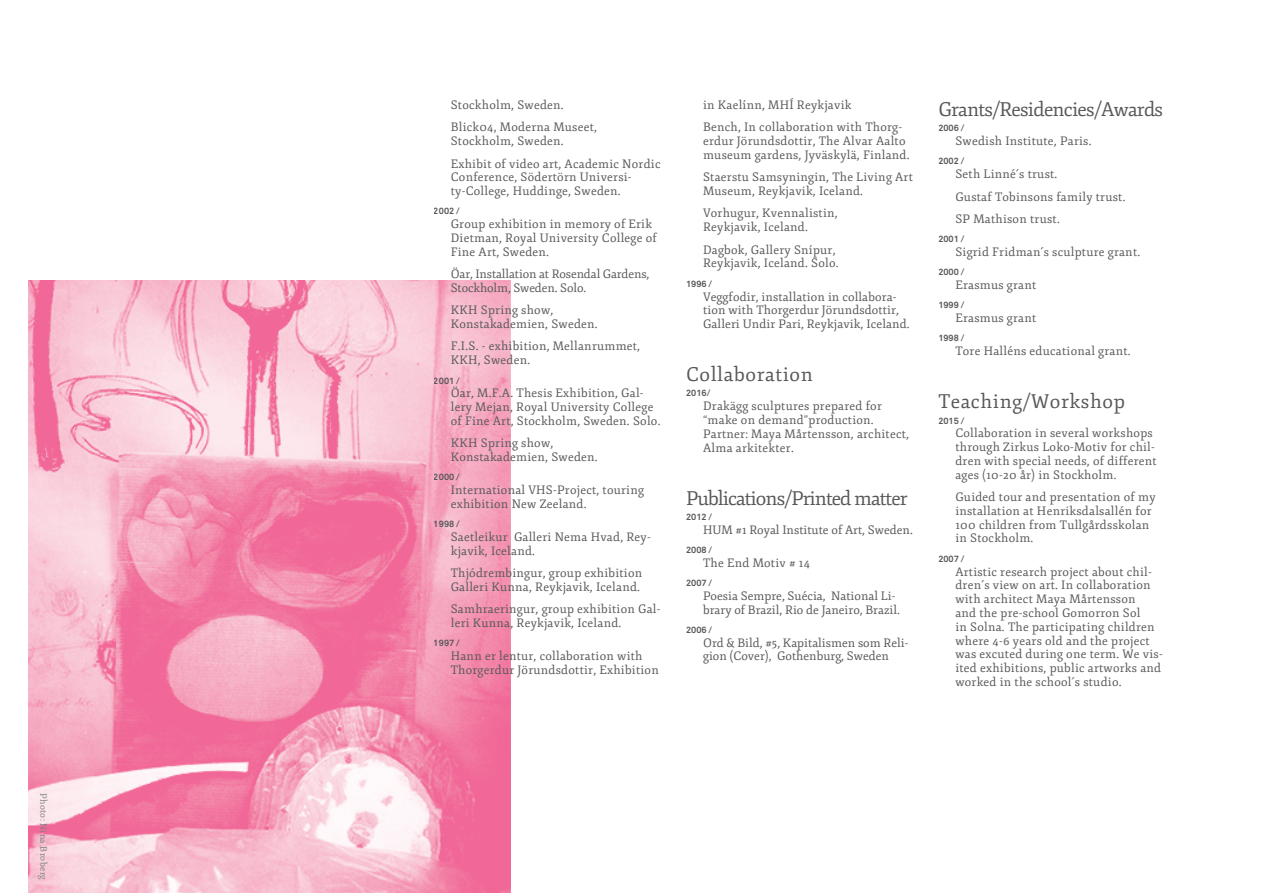
<style>
.page{position:relative;width:1263px;height:893px;background:#fff}
.page>*{position:absolute;margin:0;border:0;box-sizing:border-box;transform-origin:0 0}
.t1{font:19.5px "Fjord One";letter-spacing:-.04em;color:#57585a}
.t2{font:19.5px "Fjord One";letter-spacing:.03em;color:#57585a}
.t3{font:12px/13.8px "Fjord One";letter-spacing:.02em;color:#57585a}
.t4{font:12px/13.8px "Fjord One";color:#57585a}
.t5{font:12px/13.8px "Fjord One";letter-spacing:-.01em;color:#57585a}
.t6{font:700 9px "Akkurat Pro";color:#57585a}
.foto_dark{font:9px "Fjord One";letter-spacing:.03em;color:#808285}
</style>
<div class="page">
<img style="left:28px;top:281px;width:483px;height:612px">
<p class="foto_dark" style="left:49px;top:793px;width:88px;rotate:90deg">Photo: Nina Broberg</p>
<p class="t3" style="left:451px;top:94px;width:148px;line-height:22.4px">Stockholm, Sweden.<br>Blick04, Moderna Museet,</p>
<p class="t3" style="left:451px;top:130px;width:211px;line-height:22.4px">Stockholm, Sweden.<br>Exhibit of video art, Academic Nordic</p>
<p class="t3" style="left:451px;top:171px;width:182px">Conference, Södertörn Universi&shy;ty-College, Huddinge, Sweden.</p>
<p class="t6" style="left:434px;top:206px;width:27px">2002 /</p>
<p class="t3" style="left:451px;top:218px;width:208px">Group exhibition in memory of Erik<br>Dietman, Royal University College of<br>Fine Art, Sweden.</p>
<p class="t5" style="left:451px;top:267px;width:200px">Öar, Installation at Rosendal Gardens,<br>Stockholm, Sweden. Solo.</p>
<p class="t3" style="left:451px;top:304px;width:149px">KKH Spring show,<br>Konstakademien, Sweden.</p>
<p class="t3" style="left:451px;top:340px;width:191px">F.I.S. - exhibition, Mellanrummet,<br>KKH, Sweden.</p>
<p class="t6" style="left:434px;top:375px;width:27px">2001 /</p>
<p class="t3" style="left:451px;top:387px;width:211px">Öar, M.F.A. Thesis Exhibition, Gal&shy;lery Mejan, Royal University College of Fine Art, Stockholm, Sweden. Solo.</p>
<p class="t3" style="left:451px;top:436px;width:149px">KKH Spring show,<br>Konstakademien, Sweden.</p>
<p class="t6" style="left:434px;top:472px;width:27px">2000 /</p>
<p class="t3" style="left:451px;top:483px;width:195px">International VHS-Project, touring exhibition New Zeeland.</p>
<p class="t6" style="left:434px;top:518px;width:27px">1998 /</p>
<p class="t3" style="left:451px;top:530px;width:202px">Saetleikur Galleri Nema Hvad, Rey&shy;kjavik, Iceland.</p>
<p class="t3" style="left:451px;top:566px;width:193px">Thjódrembingur, group exhibition<br>Galleri Kunna, Reykjavik, Iceland.</p>
<p class="t3" style="left:451px;top:602px;width:211px">Samhraeringur, group exhibition Gal&shy;leri Kunna, Reykjavik, Iceland.</p>
<p class="t6" style="left:434px;top:638px;width:27px">1997 /</p>
<p class="t3" style="left:451px;top:649px;width:210px">Hann er lentur, collaboration with<br>Thorgerdur Jörundsdottir, Exhibition</p>
<p class="t3" style="left:703px;top:94px;width:201px;line-height:22.4px">in Kaelínn, MHÍ Reykjavik<br>Bench, In collaboration with Thorg-</p>
<p class="t3" style="left:703px;top:135px;width:208px">erdur Jörundsdottir, The Alvar Aalto museum gardens, Jyväskylä, Finland.</p>
<p class="t3" style="left:703px;top:171px;width:211px">Staerstu Samsyningin, The Living Art<br>Museum, Reykjavik, Iceland.</p>
<p class="t3" style="left:703px;top:207px;width:136px">Vorhugur, Kvennalistin,<br>Reykjavik, Iceland.</p>
<p class="t3" style="left:703px;top:243px;width:137px">Dagbok, Gallery Snípur,<br>Reykjavik, Iceland. Solo.</p>
<p class="t6" style="left:686px;top:278px;width:27px">1996 /</p>
<p class="t3" style="left:703px;top:290px;width:208px">Veggfodir, installation in collabora&shy;tion with Thorgerdur Jörundsdottir,<br>Galleri Undir Pari, Reykjavik, Iceland.</p>
<h1 class="t2" style="left:686px;top:363px;width:128px">Collaboration</h1>
<p class="t6" style="left:686px;top:388px;width:26px">2016/</p>
<p class="t3" style="left:703px;top:399px;width:208px">Drakägg sculptures prepared for “make on demand”production.<br>Partner: Maya Mårtensson, architect,<br>Alma arkitekter.</p>
<h1 class="t1" style="left:686px;top:486px;width:223px">Publications/Printed matter</h1>
<p class="t6" style="left:686px;top:511px;width:27px">2012 /</p>
<p class="t4" style="left:703px;top:523px;width:211px">HUM #1 Royal Institute of Art, Sweden.</p>
<p class="t6" style="left:686px;top:544px;width:27px">2008 /</p>
<p class="t3" style="left:703px;top:556px;width:109px">The End Motiv # 14</p>
<p class="t6" style="left:686px;top:577px;width:27px">2007 /</p>
<p class="t4" style="left:703px;top:589px;width:198px">Poesia Sempre, Suécia, National Li&shy;brary of Brazil, Rio de Janeiro, Brazil.</p>
<p class="t6" style="left:686px;top:624px;width:27px">2006 /</p>
<p class="t4" style="left:703px;top:636px;width:207px">Ord &amp; Bild, #5, Kapitalismen som Reli&shy;gion (Cover), Gothenburg, Sweden</p>
<h1 class="t1" style="left:938px;top:98px;width:226px">Grants/Residencies/Awards</h1>
<p class="t6" style="left:938px;top:123px;width:27px">2006 /</p>
<p class="t3" style="left:955px;top:134px;width:138px">Swedish Institute, Paris.</p>
<p class="t6" style="left:938px;top:156px;width:27px">2002 /</p>
<p class="t3" style="left:955px;top:163px;width:172px;line-height:22.4px">Seth Linné´s trust.<br>Gustaf Tobinsons family trust.<br>SP Mathison trust.</p>
<p class="t6" style="left:938px;top:233px;width:27px">2001 /</p>
<p class="t3" style="left:955px;top:245px;width:186px">Sigrid Fridman´s sculpture grant.</p>
<p class="t6" style="left:938px;top:266px;width:27px">2000 /</p>
<p class="t3" style="left:955px;top:278px;width:82px">Erasmus grant</p>
<p class="t6" style="left:938px;top:300px;width:27px">1999 /</p>
<p class="t3" style="left:955px;top:311px;width:82px">Erasmus grant</p>
<p class="t6" style="left:938px;top:333px;width:27px">1998 /</p>
<p class="t3" style="left:955px;top:344px;width:177px">Tore Halléns educational grant.</p>
<h1 class="t2" style="left:938px;top:390px;width:188px">Teaching/Workshop</h1>
<p class="t6" style="left:938px;top:415px;width:27px">2015 /</p>
<p class="t3" style="left:955px;top:426px;width:203px">Collaboration in several workshops through Zirkus Loko-Motiv for chil&shy;dren with special needs, of different ages (10-20 år) in Stockholm.</p>
<p class="t3" style="left:955px;top:490px;width:202px">Guided tour and presentation of my installation at Henriksdalsallén for<br>100 children from Tullgårdsskolan in Stockholm.</p>
<p class="t6" style="left:938px;top:553px;width:27px">2007 /</p>
<p class="t3" style="left:955px;top:565px;width:209px">Artistic research project about chil&shy;dren´s view on art. In collaboration with architect Maya Mårtensson<br>and the pre-school Gomorron Sol<br>in Solna. The participating children where 4-6 years old and the project was excuted during one term. We vis&shy;ited exhibitions, public artworks and worked in the school´s studio.</p>
</div>
